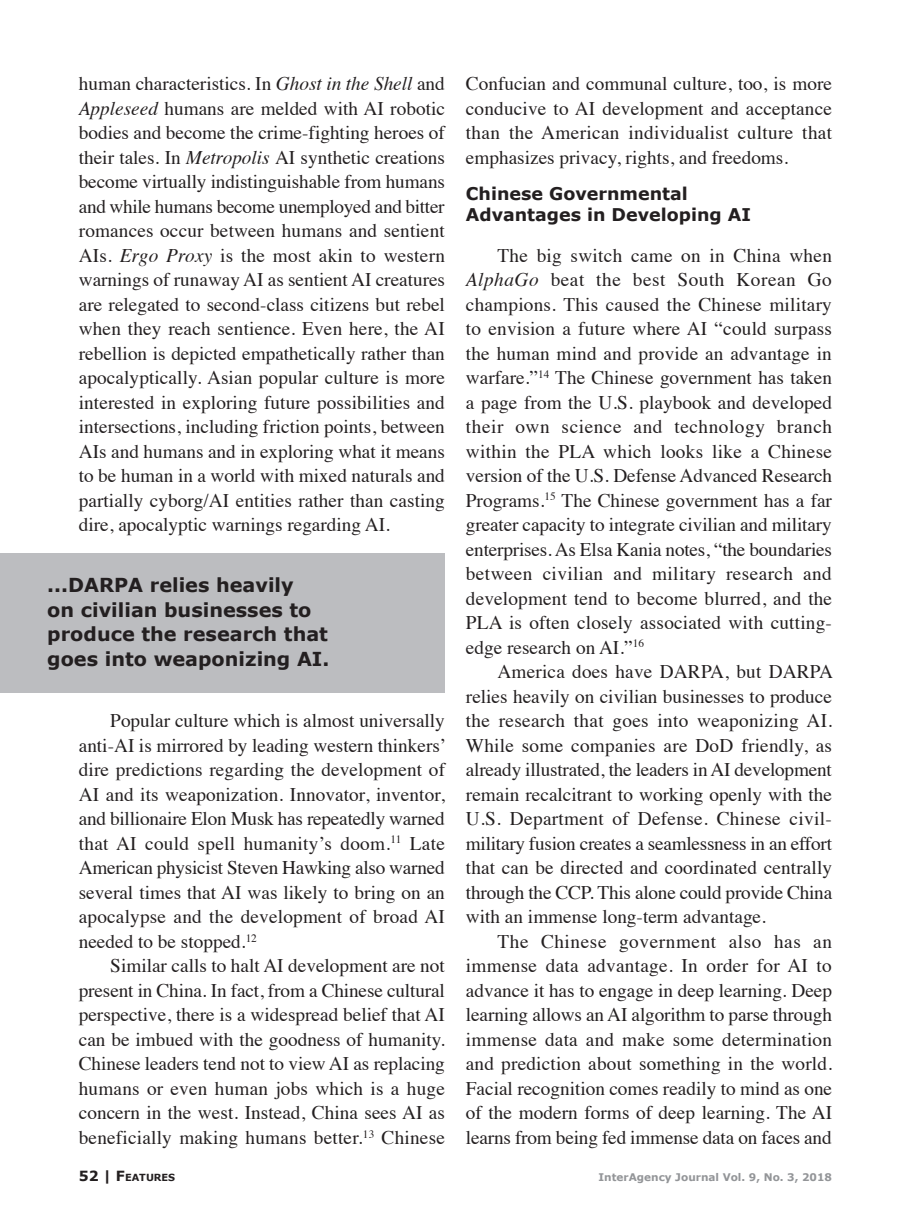
<style>
.page{position:relative;width:914px;height:1229px;background:#fff}
.page>*{position:absolute;margin:0;border:0;box-sizing:border-box;transform-origin:0 0}
.t1{font:19.25px/24.5px "Times";color:#231f20;text-align:justify}
.Left_Pull_Quote{font:700 19.25px/24.5px "Verdana";color:#231f20}
.Subheads{font:700 17.5px/21px "Verdana";color:#231f20}
.t2{font:700 10.5px "Verdana";color:#939598}
.t3{font:700 9.8px "Verdana";color:#231f20}
.s1{font-style:italic}
.s2{font-size:14px}
</style>
<div class="page">
<div style="left:0;top:553px;width:445px;height:140px;background:#bcbdc0"></div>
<p class="t1" style="left:79px;top:70px;width:368px">human characteristics. In <span class="s1">Ghost in the Shell</span> and <span class="s1">Appleseed</span> humans are melded with AI robotic bodies and become the crime-fighting heroes of their tales. In <span class="s1">Metropolis</span> AI synthetic creations become virtually indistinguishable from humans and while humans become unemployed and bitter romances occur between humans and sentient AIs. <span class="s1">Ergo Proxy</span> is the most akin to western warnings of runaway AI as sentient AI creatures are relegated to second-class citizens but rebel when they reach sentience. Even here, the AI rebellion is depicted empathetically rather than apocalyptically. Asian popular culture is more interested in exploring future possibilities and intersections, including friction points, between AIs and humans and in exploring what it means to be human in a world with mixed naturals and partially cyborg/AI entities rather than casting dire, apocalyptic warnings regarding AI.</p>
<p class="Left_Pull_Quote" style="left:47px;top:572px;width:284px">...DARPA relies heavily<br>on civilian businesses to produce the research that goes into weaponizing AI.</p>
<p class="t1" style="left:79px;top:707px;width:369px;text-indent:32px">Popular culture which is almost universally anti-AI is mirrored by leading western thinkers’ dire predictions regarding the development of AI and its weaponization. Innovator, inventor, and billionaire Elon Musk has repeatedly warned that AI could spell humanity’s doom.<sup>11</sup> Late American physicist Steven Hawking also warned several times that AI was likely to bring on an apocalypse and the development of broad AI needed to be stopped.<sup>12</sup></p>
<p class="t1" style="left:79px;top:952px;width:368px;text-indent:32px">Similar calls to halt AI development are not present in China. In fact, from a Chinese cultural perspective, there is a widespread belief that AI can be imbued with the goodness of humanity.<br>Chinese leaders tend not to view AI as replacing humans or even human jobs which is a huge concern in the west. Instead, China sees AI as beneficially making humans better.<sup>13</sup> Chinese</p>
<p class="t1" style="left:466px;top:70px;width:368px">Confucian and communal culture, too, is more conducive to AI development and acceptance than the American individualist culture that emphasizes privacy, rights, and freedoms.</p>
<p class="Subheads" style="left:466px;top:183px;width:286px">Chinese Governmental<br>Advantages in Developing AI</p>
<p class="t1" style="left:466px;top:241px;width:368px;text-indent:32px">The big switch came on in China when <span class="s1">AlphaGo</span> beat the best South Korean Go champions. This caused the Chinese military to envision a future where AI “could surpass the human mind and provide an advantage in warfare.”<sup>14</sup> The Chinese government has taken a page from the U.S. playbook and developed their own science and technology branch within the PLA which looks like a Chinese version of the U.S. Defense Advanced Research Programs.<sup>15</sup> The Chinese government has a far greater capacity to integrate civilian and military enterprises. As Elsa Kania notes, “the boundaries between civilian and military research and development tend to become blurred, and the PLA is often closely associated with cutting&shy;edge research on AI.”<sup>16</sup></p>
<p class="t1" style="left:466px;top:658px;width:368px;text-indent:32px">America does have DARPA, but DARPA relies heavily on civilian businesses to produce the research that goes into weaponizing AI.<br>While some companies are DoD friendly, as already illustrated, the leaders in AI development remain recalcitrant to working openly with the U.S. Department of Defense. Chinese civil&shy;military fusion creates a seamlessness in an effort that can be directed and coordinated centrally through the CCP. This alone could provide China with an immense long-term advantage.</p>
<p class="t1" style="left:466px;top:927px;width:368px;text-indent:32px">The Chinese government also has an immense data advantage. In order for AI to advance it has to engage in deep learning. Deep learning allows an AI algorithm to parse through immense data and make some determination and prediction about something in the world.<br>Facial recognition comes readily to mind as one of the modern forms of deep learning. The AI learns from being fed immense data on faces and</p>
<p class="t3" style="left:79px;top:1171px;width:98px"><span class="s2">52 |</span> <span class="s2">F</span>EATURES</p>
<p class="t2" style="left:598px;top:1170px;width:235px">InterAgency Journal Vol. 9, No. 3, 2018</p>
</div>
